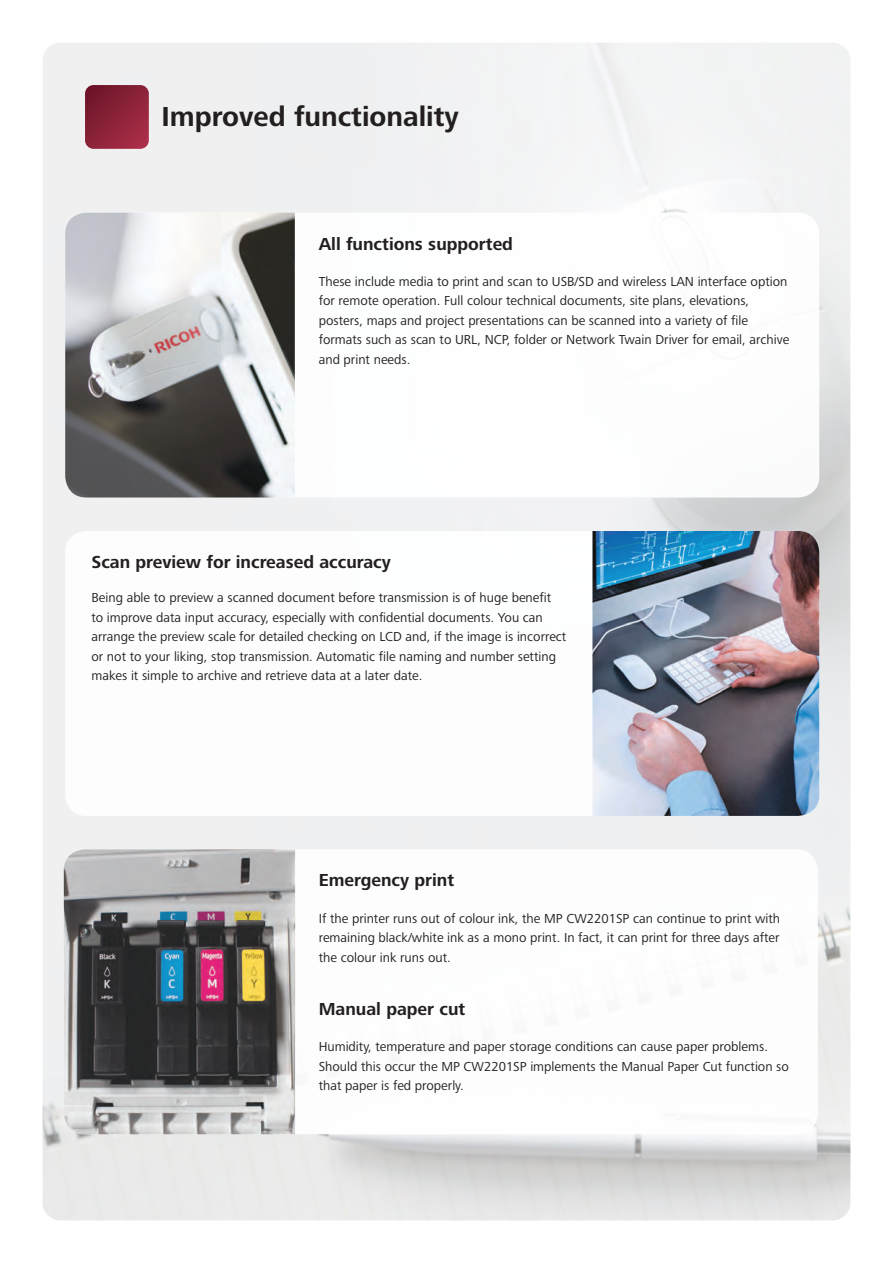
<style>
.page{position:relative;width:893px;height:1263px;background:#fff}
.page>*{position:absolute;margin:0;border:0;box-sizing:border-box;transform-origin:0 0}
.Pages_black_title{font:700 28.5px "Frutiger Next LTW1 G";color:#231f20}
.Header_in_bubbles{font:700 18px "Frutiger Next LTW1 G";color:#231f20}
.Body_body_in_bubbles{font:13.5px/19.5px "Frutiger Next LTW1 G";color:#231f20}
</style>
<div class="page">
<img style="left:65px;top:213px;width:230px;height:284px">
<img style="left:592px;top:531px;width:227px;height:285px">
<img style="left:64px;top:849px;width:231px;height:285px">
<svg style="left:85px;top:85px;width:64px;height:64px"></svg>
<p class="Pages_black_title" style="left:162px;top:101px;width:299px">Improved functionality</p>
<p class="Header_in_bubbles" style="left:319px;top:233px;width:196px">All functions supported</p>
<p class="Body_body_in_bubbles" style="left:319px;top:272px;width:472px">These include media to print and scan to USB/SD and wireless LAN interface option for remote operation. Full colour technical documents, site plans, elevations, posters, maps and project presentations can be scanned into a variety of file formats such as scan to URL, NCP, folder or Network Twain Driver for email, archive and print needs.</p>
<p class="Header_in_bubbles" style="left:91px;top:552px;width:301px">Scan preview for increased accuracy</p>
<p class="Body_body_in_bubbles" style="left:91px;top:588px;width:476px">Being able to preview a scanned document before transmission is of huge benefit to improve data input accuracy, especially with confidential documents. You can arrange the preview scale for detailed checking on LCD and, if the image is incorrect or not to your liking, stop transmission. Automatic file naming and number setting makes it simple to archive and retrieve data at a later date.</p>
<p class="Header_in_bubbles" style="left:319px;top:870px;width:137px">Emergency print</p>
<p class="Body_body_in_bubbles" style="left:319px;top:909px;width:463px;text-align:justify">If the printer runs out of colour ink, the MP CW2201SP can continue to print with remaining black/white ink as a mono print. In fact, it can print for three days after the colour ink runs out.</p>
<p class="Header_in_bubbles" style="left:319px;top:999px;width:148px">Manual paper cut</p>
<p class="Body_body_in_bubbles" style="left:319px;top:1038px;width:472px">Humidity, temperature and paper storage conditions can cause paper problems.<br>Should this occur the MP CW2201SP implements the Manual Paper Cut function so that paper is fed properly.</p>
</div>
